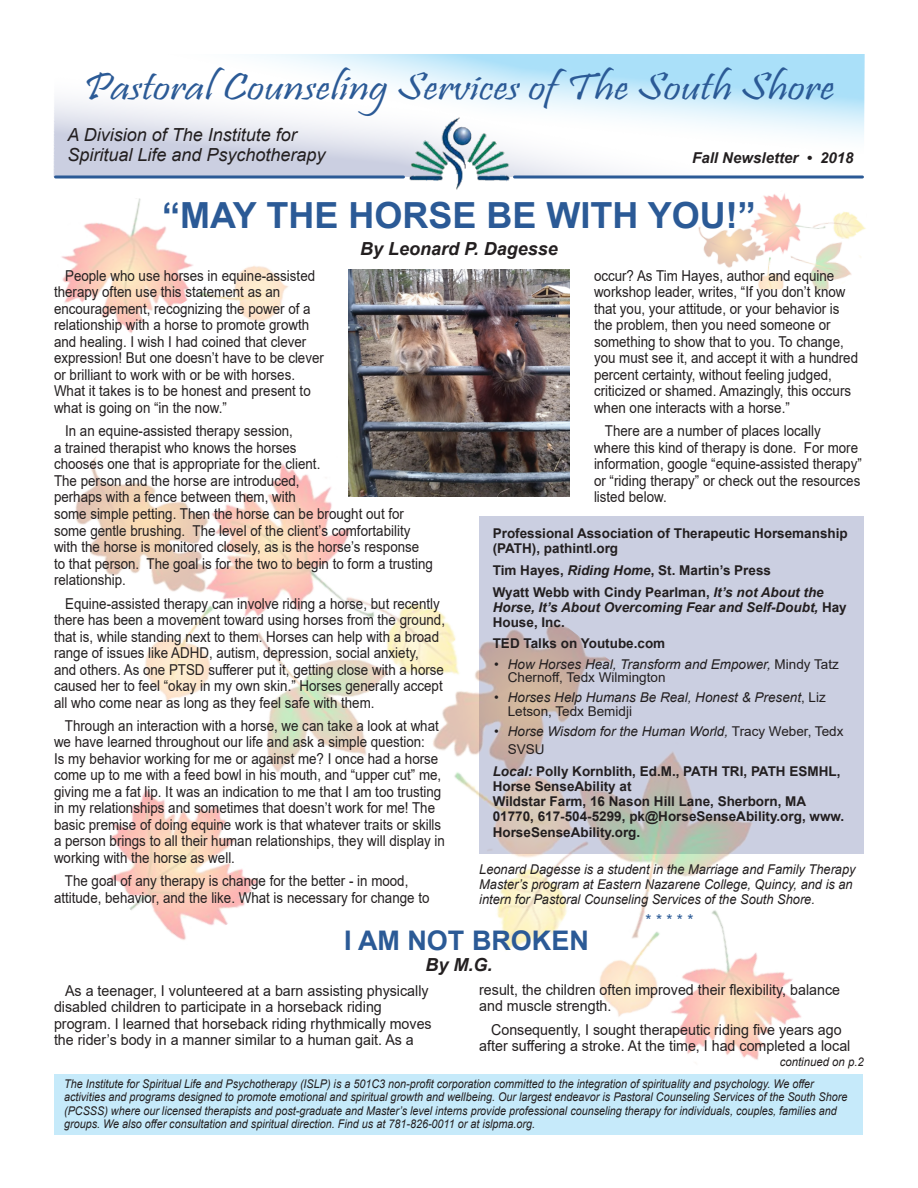
<style>
.page{position:relative;width:918px;height:1188px;background:#fff}
.page>*{position:absolute;margin:0;border:0;box-sizing:border-box;transform-origin:0 0}
.t1{font:39px "Pristina";color:#2b5a96;scale:1.25 1}
.t2{font:700 36px "Arial";color:#2b5a96}
.t3{font:700 27px "Arial";color:#2b5a96}
.t4{font:italic 18px "Arial";color:#231f20}
.t5{font:italic 700 18px "Arial";color:#231f20}
.t6{font:italic 16.5px "Arial";color:#2b5a96;scale:.95 1}
.t7{font:15px/16.5px "Arial";color:#231f20;scale:.89 1}
.t8{font:15px/16.5px "Arial";color:#231f20;scale:.95 1}
.t9{font:italic 700 15px "Arial";color:#231f20}
.t10{font:700 13.5px/15px "Arial";color:#231f20}
.t11{font:italic 13.5px/13.5px "Arial";color:#231f20}
.t12{font:italic 13.5px/15px "Arial";color:#231f20;scale:.95 1}
.t13{font:italic 700 13.5px/15px "Arial";color:#231f20}
.t14{font:italic 12px/13.5px "Arial";color:#231f20;scale:.9 1}
.t15{font:italic 12px "Arial";color:#231f20;scale:.95 1}
.s1{font-style:italic}
.s2{font-style:normal}
</style>
<div class="page">
<img style="left:61px;top:198px;width:227px;height:135px">
<img style="left:698px;top:193px;width:168px;height:96px">
<img style="left:75px;top:334px;width:789px;height:801px">
<svg style="left:53px;top:99px;width:737px;height:78px;fill:#cbcfe1"></svg>
<div style="left:54px;top:1074px;width:808px;height:61px;background:#c6eafa"></div>
<svg style="left:127px;top:54px;width:738px;height:108px"></svg>
<hr style="left:56px;top:176px;width:348px;height:2px;background:#2b5a96">
<hr style="left:514px;top:176px;width:348px;height:2px;background:#2b5a96">
<img style="left:408px;top:114px;width:104px;height:76px">
<img style="left:348px;top:270px;width:221px;height:226px">
<img style="left:81px;top:788px;width:207px;height:166px">
<p class="t1" style="left:83px;top:66px;width:602px">Pastoral Counseling Services of The South Shore</p>
<p class="t4" style="left:68px;top:123px;width:231px">A Division of The Institute for</p>
<p class="t4" style="left:68px;top:143px;width:260px">Spiritual Life and Psychotherapy</p>
<p class="t2" style="left:162px;top:190px;width:595px">“MAY THE HORSE BE WITH YOU!”</p>
<p class="t5" style="left:360px;top:237px;width:199px">By Leonard P. Dagesse</p>
<p class="t9" style="left:692px;top:148px;width:163px">Fall Newsletter • 2018</p>
<p class="t7" style="left:54px;top:267px;width:305px;text-indent:11px">People who use horses in equine-assisted therapy often use this statement as an encouragement, recognizing the power of a relationship with a horse to promote growth and healing. I wish I had coined that clever expression! But one doesn’t have to be clever or brilliant to work with or be with horses.<br>What it takes is to be honest and present to what is going on “in the now.”</p>
<p class="t7" style="left:54px;top:422px;width:427px;text-indent:11px">In an equine-assisted therapy session,<br>a trained therapist who knows the horses<br>chooses one that is appropriate for the client.<br>The person and the horse are introduced,<br>perhaps with a fence between them, with<br>some simple petting. Then the horse can be brought out for some gentle brushing. The level of the client’s comfortability with the horse is monitored closely, as is the horse’s response to that person. The goal is for the two to begin to form a trusting relationship.</p>
<p class="t7" style="left:54px;top:595px;width:441px;text-indent:11px">Equine-assisted therapy can involve riding a horse, but recently there has been a movement toward using horses from the ground, that is, while standing next to them. Horses can help with a broad range of issues like ADHD, autism, depression, social anxiety,<br>and others. As one PTSD sufferer put it, getting close with a horse caused her to feel “okay in my own skin.” Horses generally accept all who come near as long as they feel safe with them.</p>
<p class="t7" style="left:54px;top:717px;width:441px;text-indent:11px">Through an interaction with a horse, we can take a look at what we have learned throughout our life and ask a simple question:<br>Is my behavior working for me or against me? I once had a horse come up to me with a feed bowl in his mouth, and “upper cut” me, giving me a fat lip. It was an indication to me that I am too trusting in my relationships and sometimes that doesn’t work for me! The basic premise of doing equine work is that whatever traits or skills a person brings to all their human relationships, they will display in working with the horse as well.</p>
<p class="t7" style="left:54px;top:873px;width:423px;text-indent:11px">The goal of any therapy is change for the better - in mood, attitude, behavior, and the like. What is necessary for change to</p>
<p class="t7" style="left:594px;top:267px;width:298px">occur? As Tim Hayes, author and equine workshop leader, writes, “If you don’t know that you, your attitude, or your behavior is the problem, then you need someone or something to show that to you. To change, you must see it, and accept it with a hundred percent certainty, without feeling judged, criticized or shamed. Amazingly, this occurs when one interacts with a horse.”</p>
<p class="t7" style="left:594px;top:423px;width:302px;text-indent:11px">There are a number of places locally<br>where this kind of therapy is done. For more information, google “equine-assisted therapy” or “riding therapy” or check out the resources listed below.</p>
<p class="t10" style="left:493px;top:526px;width:357px">Professional Association of Therapeutic Horsemanship (PATH), pathintl.org</p>
<p class="t10" style="left:493px;top:563px;width:280px">Tim Hayes, <span class="s1">Riding Home</span>, St. Martin’s Press</p>
<p class="t13" style="left:493px;top:585px;width:356px"><span class="s2">Wyatt Webb with Cindy Pearlman,</span> It’s not About the<br>Horse, It’s About Overcoming Fear and Self-Doubt, <span class="s2">Hay<br>House, Inc.</span></p>
<p class="t10" style="left:493px;top:636px;width:174px">TED Talks on Youtube.com</p>
<p class="t11" style="left:508px;top:657px;width:333px;text-indent:-14px"><span class="s2">•</span> How Horses Heal, Transform and Empower, <span class="s2">Mindy Tatz<br>Chernoff, Tedx Wilmington</span></p>
<p class="t11" style="left:508px;top:691px;width:320px;text-indent:-14px"><span class="s2">•</span> Horses Help Humans Be Real, Honest &amp; Present<span class="s2">, Liz<br>Letson, Tedx Bemidji</span></p>
<p class="t11" style="left:508px;top:723px;width:337px;line-height:18px;text-indent:-14px"><span class="s2">•</span> Horse Wisdom for the Human World, <span class="s2">Tracy Weber, Tedx<br>SVSU</span></p>
<p class="t10" style="left:493px;top:764px;width:349px"><span class="s1">Local:</span> Polly Kornblith, Ed.M., PATH TRI, PATH ESMHL,<br>Horse SenseAbility at</p>
<p class="t10" style="left:493px;top:794px;width:353px">Wildstar Farm, 16 Nason Hill Lane, Sherborn, MA<br>01770, 617-504-5299, pk@HorseSenseAbility.org, www.</p>
<p class="t10" style="left:493px;top:825px;width:149px">HorseSenseAbility.org.</p>
<p class="t12" style="left:479px;top:862px;width:398px">Leonard Dagesse is a student in the Marriage and Family Therapy<br>Master’s program at Eastern Nazarene College, Quincy, and is an intern for Pastoral Counseling Services of the South Shore.</p>
<p class="t6" style="left:644px;top:910px;width:52px">* * * * *</p>
<p class="t3" style="left:344px;top:922px;width:246px">I AM NOT BROKEN</p>
<p class="t5" style="left:425px;top:953px;width:69px">By M.G.</p>
<p class="t8" style="left:54px;top:982px;width:399px;text-indent:11px">As a teenager, I volunteered at a barn assisting physically disabled children to participate in a horseback riding program. I learned that horseback riding rhythmically moves the rider’s body in a manner similar to a human gait. As a</p>
<p class="t8" style="left:479px;top:981px;width:381px">result, the children often improved their flexibility, balance and muscle strength.</p>
<p class="t8" style="left:479px;top:1021px;width:392px;text-align:center">Consequently, I sought therapeutic riding five years ago after suffering a stroke. At the time, I had completed a local</p>
<p class="t15" style="left:780px;top:1054px;width:90px">continued on p.2</p>
<p class="t14" style="left:64px;top:1077px;width:872px">The Institute for Spiritual Life and Psychotherapy (ISLP) is a 501C3 non-profit corporation committed to the integration of spirituality and psychology. We offer activities and programs designed to promote emotional and spiritual growth and wellbeing. Our largest endeavor is Pastoral Counseling Services of the South Shore (PCSSS) where our licensed therapists and post-graduate and Master’s level interns provide professional counseling therapy for individuals, couples, families and groups. We also offer consultation and spiritual direction. Find us at 781-826-0011 or at islpma.org.</p>
</div>
